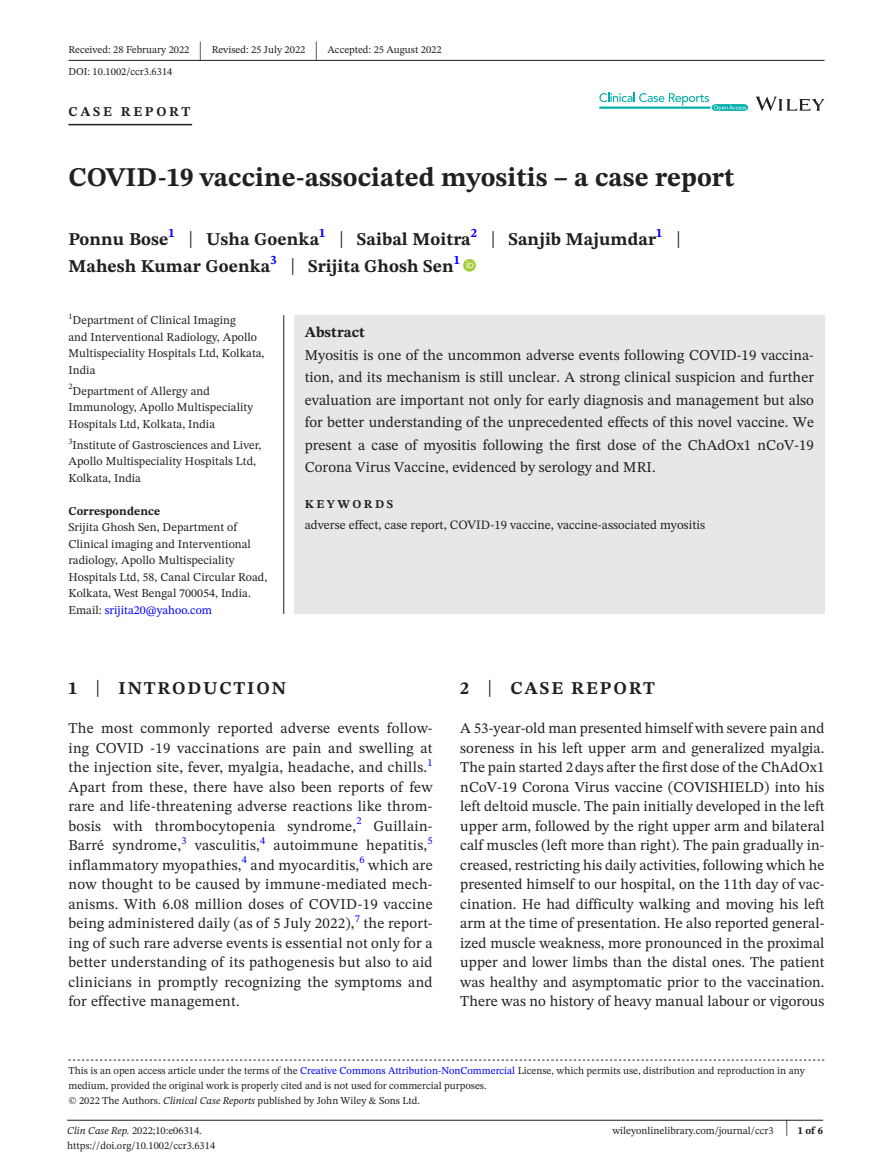
<style>
.page{position:relative;width:893px;height:1174px;background:#fff}
.page>*{position:absolute;margin:0;border:0;box-sizing:border-box;transform-origin:0 0}
.t1{font:700 27px "STIX Two Text";letter-spacing:.005em;color:#231f20}
.t2{font:25.65px "STIX Two Text";color:#231f20;scale:.49 1}
.t3{font:700 18px/27px "STIX Two Text";letter-spacing:.005em;color:#231f20}
.t4{font:700 18px "STIX Two Text";letter-spacing:.105em;color:#231f20}
.t5{font:15px/19.5px "STIX Two Text";letter-spacing:.02em;color:#231f20;text-align:justify}
.t6{font:700 15px "STIX Two Text";letter-spacing:.005em;color:#231f20}
.t7{font:700 13.5px "STIX Two Text";letter-spacing:.205em;color:#231f20}
.t8{font:12.75px "STIX Two Text";letter-spacing:.005em;color:#231f20}
.t9{font:12px/16.5px "STIX Two Text";letter-spacing:.005em;color:#231f20}
.t10{font:700 12px "STIX Two Text";letter-spacing:.005em;color:#231f20}
.t11{font:700 12px "STIX Two Text";letter-spacing:.205em;color:#231f20}
.t12{font:10.5px/15px "STIX Two Text";color:#231f20}
.t13{font:10.5px "STIX Two Text";color:#00f}
.t14{font:700 10.5px "STIX Two Text";color:#231f20}
.s1{font-weight:400;font-size:23.4px}
.s2{color:#00f}
.s3{font-weight:400;font-size:23.7px}
.s4{font-style:italic}
.s5{font-weight:400;font-size:22.2px}
</style>
<div class="page">
<hr style="left:67px;top:1119px;width:756px;height:1px;background:#231f20">
<svg style="left:756px;top:97px;width:68px;height:14px"></svg>
<svg style="left:599px;top:93px;width:149px;height:18px"></svg>
<hr style="left:68px;top:60px;width:756px;height:1px;background:#231f20">
<hr style="left:68px;top:124px;width:124px;height:1px;background:#231f20">
<svg style="left:463px;top:259px;width:13px;height:13px"></svg>
<svg style="left:467px;top:261px;width:6px;height:7px"></svg>
<svg style="left:68px;top:1059px;width:756px;height:1px"></svg>
<hr style="left:283px;top:315px;width:1px;height:299px;background:#231f20">
<div style="left:294px;top:315px;width:530px;height:225px;background:#e6e7e9"></div>
<div style="left:294px;top:539px;width:530px;height:75px;background:#e6e7e9"></div>
<p class="t12" style="left:68px;top:42px;width:123px">Received: 28 February 2022</p>
<h2 class="t2" style="left:199px;top:32px;width:8px">|</h2>
<p class="t12" style="left:212px;top:42px;width:95px">Revised: 25 July 2022</p>
<h2 class="t2" style="left:315px;top:32px;width:8px">|</h2>
<p class="t12" style="left:328px;top:42px;width:116px">Accepted: 25 August 2022</p>
<p class="t12" style="left:68px;top:64px;width:105px">DOI: 10.1002/ccr3.6314</p>
<p class="t7" style="left:68px;top:101px;width:123px">CASE REPORT</p>
<h1 class="t1" style="left:68px;top:158px;width:667px">COVID-19 vaccine-associated myositis – a case report</h1>
<p class="t3" style="left:68px;top:226px;width:614px">Ponnu Bose<sup>1</sup> <span class="s1">|</span> Usha Goenka<sup>1</sup> <span class="s1">|</span> Saibal Moitra<sup>2</sup> <span class="s1">|</span> Sanjib Majumdar<sup>1</sup> <span class="s1">|<br></span>Mahesh Kumar Goenka<sup>3</sup> <span class="s1">|</span> Srijita Ghosh Sen<sup>1</sup></p>
<p class="t9" style="left:68px;top:312px;width:198px"><sup>1</sup>Department of Clinical Imaging<br>and Interventional Radiology, Apollo<br>Multispeciality Hospitals Ltd, Kolkata,<br>India</p>
<p class="t9" style="left:68px;top:382px;width:186px"><sup>2</sup>Department of Allergy and<br>Immunology, Apollo Multispeciality<br>Hospitals Ltd, Kolkata, India</p>
<p class="t9" style="left:68px;top:436px;width:195px"><sup>3</sup>Institute of Gastrosciences and Liver,<br>Apollo Multispeciality Hospitals Ltd,<br>Kolkata, India</p>
<p class="t10" style="left:68px;top:502px;width:93px">Correspondence</p>
<p class="t9" style="left:68px;top:519px;width:200px">Srijita Ghosh Sen, Department of Clinical imaging and Interventional radiology, Apollo Multispeciality Hospitals Ltd, 58, Canal Circular Road, Kolkata, West Bengal 700054, India.<br>Email: <span class="s2">srijita20@yahoo.com</span></p>
<p class="t6" style="left:305px;top:321px;width:62px">Abstract</p>
<p class="t5" style="left:305px;top:343px;width:511px;line-height:22.5px">Myositis is one of the uncommon adverse events following COVID-19 vaccina&shy;tion, and its mechanism is still unclear. A strong clinical suspicion and further evaluation are important not only for early diagnosis and management but also for better understanding of the unprecedented effects of this novel vaccine. We present a case of myositis following the first dose of the ChAdOx1 nCoV-19<br>Corona Virus Vaccine, evidenced by serology and MRI.</p>
<p class="t11" style="left:305px;top:495px;width:90px">KEYWORDS</p>
<p class="t8" style="left:305px;top:516px;width:402px">adverse effect, case report, COVID-19 vaccine, vaccine-associated myositis</p>
<p class="t4" style="left:68px;top:675px;width:219px">1 <span class="s3">|</span> INTRODUCTION</p>
<p class="t5" style="left:68px;top:718px;width:366px">The most commonly reported adverse events follow&shy;ing COVID -19 vaccinations are pain and swelling at the injection site, fever, myalgia, headache, and chills.</p>
<p class="t13" style="left:427px;top:754px;width:7px">1</p>
<p class="t5" style="left:68px;top:777px;width:366px">Apart from these, there have also been reports of few rare and life-threatening adverse reactions like throm&shy;bosis with thrombocytopenia syndrome,</p>
<p class="t13" style="left:356px;top:813px;width:7px">2</p>
<p class="t5" style="left:374px;top:816px;width:61px">Guillain-</p>
<p class="t5" style="left:68px;top:835px;width:114px">Barré syndrome,</p>
<p class="t13" style="left:181px;top:832px;width:7px">3</p>
<p class="t5" style="left:195px;top:835px;width:67px">vasculitis,</p>
<p class="t13" style="left:260px;top:832px;width:7px">4</p>
<p class="t5" style="left:274px;top:835px;width:155px">autoimmune hepatitis,</p>
<p class="t13" style="left:427px;top:832px;width:7px">5</p>
<p class="t5" style="left:68px;top:855px;width:175px">inflammatory myopathies,</p>
<p class="t13" style="left:242px;top:852px;width:7px">4</p>
<p class="t5" style="left:251px;top:855px;width:110px">and myocarditis,</p>
<p class="t13" style="left:360px;top:852px;width:7px">6</p>
<p class="t5" style="left:68px;top:855px;width:366px;text-indent:300px">which are now thought to be caused by immune-mediated mech&shy;anisms. With 6.08 million doses of COVID-19 vaccine being administered daily (as of 5 July 2022),</p>
<p class="t13" style="left:355px;top:910px;width:7px">7</p>
<p class="t5" style="left:68px;top:913px;width:366px;text-indent:295px">the report&shy;ing of such rare adverse events is essential not only for a better understanding of its pathogenesis but also to aid clinicians in promptly recognizing the symptoms and for effective management.</p>
<p class="t4" style="left:460px;top:675px;width:196px">2 <span class="s3">|</span> CASE REPORT</p>
<p class="t5" style="left:460px;top:718px;width:366px">A 53-year-old man presented himself with severe pain and soreness in his left upper arm and generalized myalgia.<br>The pain started 2days after the first dose of the ChAdOx1 nCoV-19 Corona Virus vaccine (COVISHIELD) into his left deltoid muscle. The pain initially developed in the left upper arm, followed by the right upper arm and bilateral calf muscles (left more than right). The pain gradually in&shy;creased, restricting his daily activities, following which he presented himself to our hospital, on the 11th day of vac&shy;cination. He had difficulty walking and moving his left arm at the time of presentation. He also reported general&shy;ized muscle weakness, more pronounced in the proximal upper and lower limbs than the distal ones. The patient was healthy and asymptomatic prior to the vaccination.<br>There was no history of heavy manual labour or vigorous</p>
<p class="t12" style="left:68px;top:1063px;width:738px">This is an open access article under the terms of the <span class="s2">Creative Commons Attribution-NonCommercial</span> License, which permits use, distribution and reproduction in any medium, provided the original work is properly cited and is not used for commercial purposes.<br>© 2022 The Authors. <span class="s4">Clinical Case Reports</span> published by John Wiley &amp; Sons Ltd.</p>
<p class="t12" style="left:67px;top:1123px;width:136px"><span class="s4">Clin Case Rep.</span> 2022;10:e06314.</p>
<p class="t14" style="left:785px;top:1123px;width:39px"><span class="s5">|</span> 1 of 6</p>
<p class="t12" style="left:67px;top:1138px;width:150px">https://doi.org/10.1002/ccr3.6314</p>
<p class="t12" style="left:612px;top:1123px;width:163px">wileyonlinelibrary.com/journal/ccr3</p>
</div>
